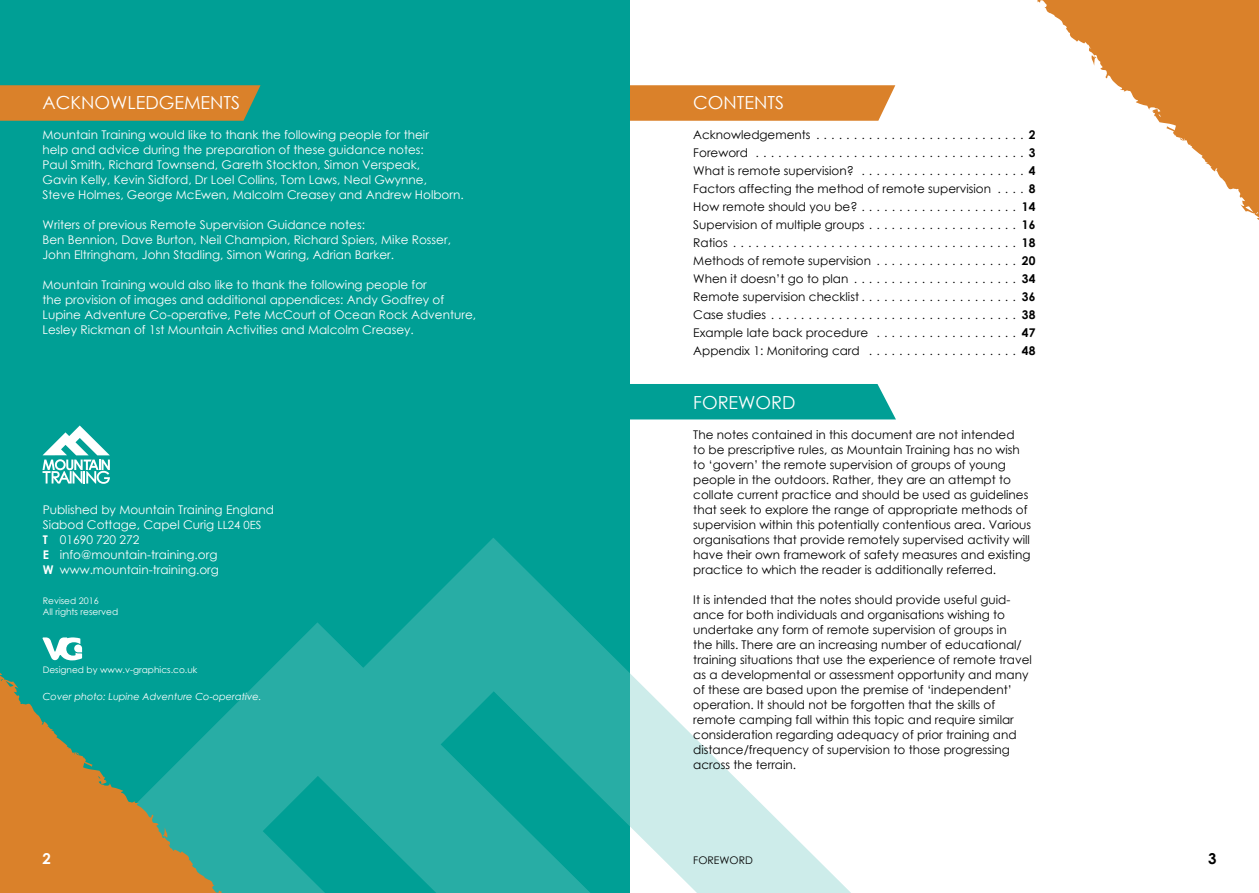
<style>
.page{position:relative;width:1259px;height:893px;background:#fff}
.page>*{position:absolute;margin:0;border:0;box-sizing:border-box;transform-origin:0 0}
.t1{font:18px "Century Gothic";color:#fff}
.t2{font:700 15px "Century Gothic";color:#fff}
.t3{font:700 15px "Century Gothic";color:#000}
.t4{font:12px/15px "Century Gothic";color:#000;text-align:justify}
.t5{font:12px/15px "Century Gothic";color:#fff}
.t6{font:700 12px "Century Gothic";color:#000}
.t7{font:10.5px "Century Gothic";color:#000}
.t8{font:italic 9.75px "Century Gothic";color:#fff}
.t9{font:9px/10.8px "Century Gothic";color:#fff}
.s1{font-size:11.25px}
.s2{font-weight:700}
.s3{font-weight:700;font-size:9px}
</style>
<div class="page">
<svg style="left:629px;top:85px;width:266px;height:36px;background:#d98633"></svg>
<div style="left:0;top:0;width:629px;height:893px;background:#009f95"></div>
<svg style="left:0;top:85px;width:260px;height:36px;background:#d0822e"></svg>
<svg style="left:42px;top:538px;width:809px;height:355px"></svg>
<svg style="left:0;top:662px;width:232px;height:231px"></svg>
<div style="left:629px;top:384px;width:267px;height:35px;background:#009f95"></div>
<svg style="left:1037px;top:0;width:222px;height:220px"></svg>
<svg style="left:43px;top:425px;width:67px;height:59px"></svg>
<svg style="left:43px;top:637px;width:39px;height:23px"></svg>
<h1 class="t1" style="left:43px;top:90px;width:199px">ACKNOWLEDGEMENTS</h1>
<p class="t5" style="left:43px;top:127px;width:423px">Mountain Training would like to thank the following people for their<br>help and advice during the preparation of these guidance notes:<br>Paul Smith, Richard Townsend, Gareth Stockton, Simon Verspeak,<br>Gavin Kelly, Kevin Sidford, Dr Loel Collins, Tom Laws, Neal Gwynne,<br>Steve Holmes, George McEwen, Malcolm Creasey and Andrew Holborn.</p>
<p class="t5" style="left:43px;top:217px;width:410px">Writers of previous Remote Supervision Guidance notes:<br>Ben Bennion, Dave Burton, Neil Champion, Richard Spiers, Mike Rosser,<br>John Eltringham, John Stadling, Simon Waring, Adrian Barker.</p>
<p class="t5" style="left:43px;top:277px;width:435px">Mountain Training would also like to thank the following people for<br>the provision of images and additional appendices: Andy Godfrey of Lupine Adventure Co-operative, Pete McCourt of Ocean Rock Adventure, Lesley Rickman of 1st Mountain Activities and Malcolm Creasey.</p>
<p class="t5" style="left:43px;top:502px;width:233px">Published by Mountain Training England<br>Siabod Cottage, Capel Curig <span class="s1">LL24 0ES<br></span><span class="s2">T</span> 01690 720 272<br><span class="s2">E</span> info@mountain-training.org<br><span class="s2">W</span> www.mountain-training.org</p>
<p class="t9" style="left:43px;top:595px;width:77px">Revised 2016<br>All rights reserved</p>
<p class="t9" style="left:43px;top:664px;width:156px">Designed by www.v-graphics.co.uk</p>
<p class="t8" style="left:43px;top:690px;width:220px">Cover photo: Lupine Adventure Co-operative.</p>
<h1 class="t1" style="left:693px;top:90px;width:92px">CONTENTS</h1>
<p class="t4" style="left:693px;top:127px;width:119px">Acknowledgements</p>
<p class="t6" style="left:1028px;top:127px;width:8px">2</p>
<p class="t4" style="left:693px;top:145px;width:56px">Foreword</p>
<p class="t6" style="left:1028px;top:145px;width:8px">3</p>
<p class="t4" style="left:693px;top:163px;width:162px">What is remote supervision?</p>
<p class="t6" style="left:1028px;top:163px;width:8px">4</p>
<p class="t4" style="left:693px;top:181px;width:299px">Factors affecting the method of remote supervision</p>
<p class="t4" style="left:693px;top:179px;width:344px;line-height:18px;text-indent:335px"><span class="s2">8<br></span>How remote should you be? <span class="s3">. . . . . . . . . . . . . . . . . . . . .</span> <span class="s2">14<br></span>Supervision of multiple groups</p>
<p class="t6" style="left:1022px;top:217px;width:15px">16</p>
<p class="t4" style="left:693px;top:235px;width:36px">Ratios</p>
<p class="t6" style="left:1022px;top:235px;width:15px">18</p>
<p class="t4" style="left:693px;top:253px;width:179px">Methods of remote supervision</p>
<p class="t6" style="left:1022px;top:253px;width:15px">20</p>
<p class="t4" style="left:693px;top:271px;width:157px">When it doesn’t go to plan</p>
<p class="t4" style="left:693px;top:269px;width:343px;line-height:18px;text-indent:329px"><span class="s2">34<br></span>Remote supervision checklist <span class="s3">. . . . . . . . . . . . . . . . . . . . .</span> <span class="s2">36<br></span>Case studies</p>
<p class="t6" style="left:1022px;top:307px;width:15px">38</p>
<p class="t4" style="left:693px;top:325px;width:176px">Example late back procedure</p>
<p class="t6" style="left:1022px;top:325px;width:15px">47</p>
<p class="t4" style="left:693px;top:343px;width:168px">Appendix 1: Monitoring card</p>
<p class="t6" style="left:1022px;top:343px;width:15px">48</p>
<h1 class="t1" style="left:693px;top:390px;width:104px">FOREWORD</h1>
<p class="t4" style="left:693px;top:427px;width:339px;text-align:left">The notes contained in this document are not intended<br>to be prescriptive rules, as Mountain Training has no wish to ‘govern’ the remote supervision of groups of young people in the outdoors. Rather, they are an attempt to collate current practice and should be used as guidelines that seek to explore the range of appropriate methods of supervision within this potentially contentious area. Various organisations that provide remotely supervised activity will have their own framework of safety measures and existing practice to which the reader is additionally referred.</p>
<p class="t4" style="left:693px;top:592px;width:340px;text-align:left">It is intended that the notes should provide useful guid&shy;ance for both individuals and organisations wishing to undertake any form of remote supervision of groups in<br>the hills. There are an increasing number of educational/ training situations that use the experience of remote travel as a developmental or assessment opportunity and many of these are based upon the premise of ‘independent’ operation. It should not be forgotten that the skills of remote camping fall within this topic and require similar consideration regarding adequacy of prior training and distance/frequency of supervision to those progressing across the terrain.</p>
<p class="t2" style="left:43px;top:849px;width:10px">2</p>
<p class="t3" style="left:1208px;top:849px;width:10px">3</p>
<p class="t7" style="left:693px;top:852px;width:61px">FOREWORD</p>
</div>
